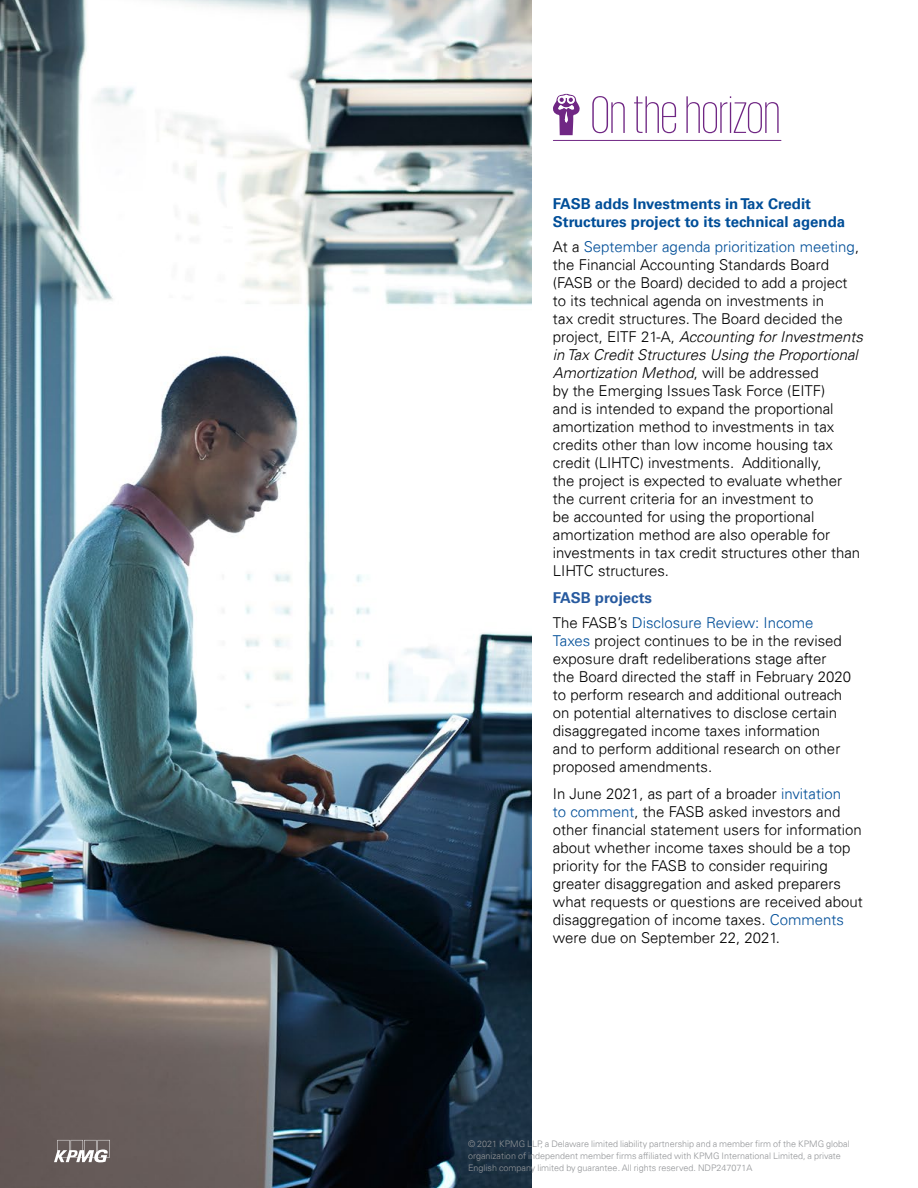
<style>
.page{position:relative;width:918px;height:1188px;background:#fff}
.page>*{position:absolute;margin:0;border:0;box-sizing:border-box;transform-origin:0 0}
.t1{font:200 54px "KPMG";color:#702784}
.t2{font:300 15px/18px "Univers 45";color:#000}
.t3{font:700 15px/18px "Univers 65";color:#004e98}
.t4{font:700 15px "Univers 65";color:#275a9f}
.t5{font:300 9px/12px "Univers 45";color:#939598}
.s1{color:#004e98}
.s2{font-style:italic}
</style>
<div class="page">
<img style="left:0;top:0;width:531px;height:1188px">
<hr style="left:553px;top:140px;width:228px;height:1px;background:#702784">
<svg style="left:553px;top:94px;width:27px;height:41px"></svg>
<svg style="left:54px;top:1140px;width:56px;height:22px"></svg>
<h1 class="t1" style="left:591px;top:89px;width:191px">On the horizon</h1>
<p class="t3" style="left:553px;top:195px;width:294px">FASB adds Investments in Tax Credit<br>Structures project to its technical agenda</p>
<p class="t2" style="left:553px;top:238px;width:311px">At a <span class="s1">September agenda prioritization meeting</span>, the Financial Accounting Standards Board (FASB or the Board) decided to add a project to its technical agenda on investments in<br>tax credit structures. The Board decided the project, EITF 21-A, <span class="s2">Accounting for Investments in Tax Credit Structures Using the Proportional Amortization Method</span>, will be addressed<br>by the Emerging Issues Task Force (EITF)<br>and is intended to expand the proportional amortization method to investments in tax credits other than low income housing tax credit (LIHTC) investments. Additionally,<br>the project is expected to evaluate whether the current criteria for an investment to<br>be accounted for using the proportional amortization method are also operable for investments in tax credit structures other than LIHTC structures.</p>
<p class="t4" style="left:553px;top:589px;width:101px">FASB projects</p>
<p class="t2" style="left:553px;top:613px;width:300px">The FASB’s <span class="s1">Disclosure Review: Income Taxes</span> project continues to be in the revised exposure draft redeliberations stage after the Board directed the staff in February 2020 to perform research and additional outreach on potential alternatives to disclose certain disaggregated income taxes information<br>and to perform additional research on other proposed amendments.</p>
<p class="t2" style="left:553px;top:784px;width:311px">In June 2021, as part of a broader <span class="s1">invitation<br>to comment</span>, the FASB asked investors and other financial statement users for information about whether income taxes should be a top priority for the FASB to consider requiring greater disaggregation and asked preparers what requests or questions are received about disaggregation of income taxes. <span class="s1">Comments </span>were due on September 22, 2021.</p>
<p class="t5" style="left:468px;top:1138px;width:383px">© 2021 KPMG LLP, a Delaware limited liability partnership and a member firm of the KPMG global organization of independent member firms affiliated with KPMG International Limited, a private<br>English company limited by guarantee. All rights reserved. NDP247071A</p>
</div>
